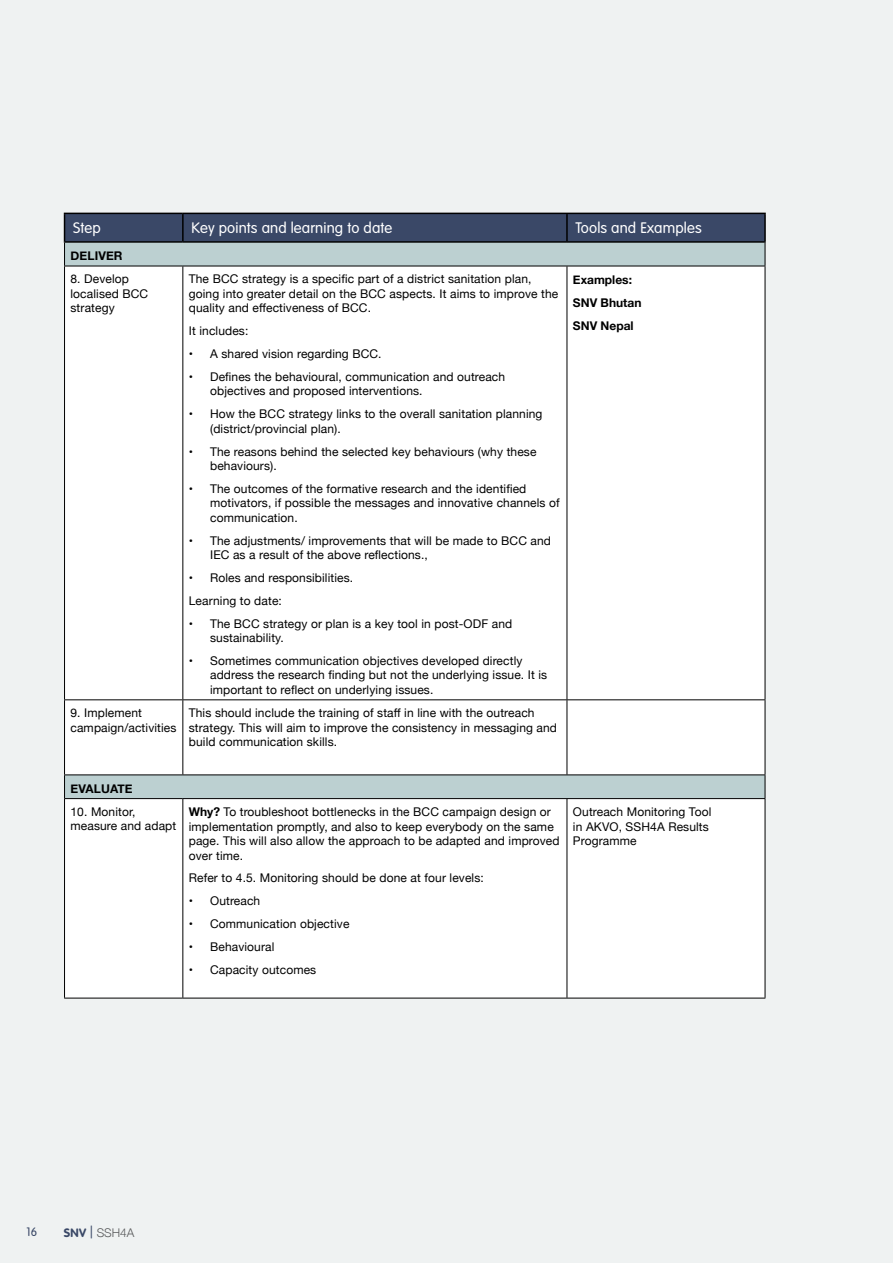
<style>
.page{position:relative;width:893px;height:1263px;background:#eff2f2}
.page>*{position:absolute;margin:0;border:0;box-sizing:border-box;transform-origin:0 0}
.t1{font:300 15px "VAG Rounded Std";letter-spacing:.01em;color:#fff}
.t2{font:12px/14.4px "Helvetica Neue";letter-spacing:.01em;color:#000}
.t3{font:700 12px/23px "Helvetica Neue";color:#000}
.t4{font:300 12px "Helvetica Neue";letter-spacing:-.005em;color:#58595b}
.t5{font:300 12px "VAG Rounded Std";color:#3a4867}
.s1{font-weight:700}
.s2{font-family:"VAG Rounded Std";font-weight:700;color:#3a4867}
.s3{font-family:"VAG Rounded Std";color:#3a4867}
</style>
<div class="page">
<div style="left:65px;top:267px;width:700px;height:731px;background:#fff"></div>
<svg style="left:64px;top:213px;width:702px;height:53px;background:#6d7c8c"></svg>
<hr style="left:64px;top:266px;width:119px;height:1px;background:#000">
<hr style="left:64px;top:266px;width:1px;height:433px;background:#000">
<hr style="left:183px;top:266px;width:384px;height:1px;background:#000">
<hr style="left:182px;top:266px;width:1px;height:433px;background:#000">
<hr style="left:567px;top:266px;width:198px;height:1px;background:#000">
<hr style="left:567px;top:266px;width:1px;height:433px;background:#000">
<hr style="left:765px;top:266px;width:1px;height:433px;background:#000">
<hr style="left:64px;top:699px;width:119px;height:1px;background:#000">
<hr style="left:64px;top:700px;width:1px;height:74px;background:#000">
<hr style="left:183px;top:699px;width:384px;height:1px;background:#000">
<hr style="left:182px;top:700px;width:1px;height:74px;background:#000">
<hr style="left:567px;top:699px;width:198px;height:1px;background:#000">
<hr style="left:567px;top:700px;width:1px;height:74px;background:#000">
<hr style="left:765px;top:700px;width:1px;height:74px;background:#000">
<hr style="left:64px;top:774px;width:119px;height:1px;background:#000">
<svg style="left:64px;top:775px;width:1px;height:23px"></svg>
<hr style="left:183px;top:774px;width:384px;height:1px;background:#000">
<hr style="left:567px;top:774px;width:198px;height:1px;background:#000">
<svg style="left:765px;top:775px;width:1px;height:23px"></svg>
<hr style="left:64px;top:798px;width:119px;height:1px;background:#000">
<hr style="left:64px;top:799px;width:1px;height:199px;background:#000">
<hr style="left:183px;top:798px;width:384px;height:1px;background:#000">
<hr style="left:182px;top:799px;width:1px;height:199px;background:#000">
<hr style="left:567px;top:798px;width:198px;height:1px;background:#000">
<hr style="left:567px;top:799px;width:1px;height:199px;background:#000">
<hr style="left:765px;top:799px;width:1px;height:199px;background:#000">
<hr style="left:64px;top:998px;width:119px;height:1px;background:#000">
<hr style="left:183px;top:998px;width:384px;height:1px;background:#000">
<hr style="left:567px;top:998px;width:198px;height:1px;background:#000">
<p class="t1" style="left:73px;top:220px;width:29px">Step</p>
<p class="t1" style="left:191px;top:220px;width:202px">Key points and learning to date</p>
<p class="t1" style="left:575px;top:220px;width:128px">Tools and Examples</p>
<p class="t3" style="left:71px;top:245px;width:54px">DELIVER</p>
<p class="t2" style="left:71px;top:273px;width:79px">8. Develop localised BCC strategy</p>
<p class="t2" style="left:189px;top:273px;width:371px">The BCC strategy is a specific part of a district sanitation plan, going into greater detail on the BCC aspects. It aims to improve the quality and effectiveness of BCC.</p>
<p class="t2" style="left:189px;top:324px;width:61px">It includes:</p>
<p class="t2" style="left:189px;top:347px;width:194px">• A shared vision regarding BCC.</p>
<p class="t2" style="left:210px;top:370px;width:297px;text-indent:-21px">• Defines the behavioural, communication and outreach objectives and proposed interventions.</p>
<p class="t2" style="left:210px;top:407px;width:334px;text-indent:-21px">• How the BCC strategy links to the overall sanitation planning (district/provincial plan).</p>
<p class="t2" style="left:210px;top:445px;width:328px;text-indent:-21px">• The reasons behind the selected key behaviours (why these behaviours).</p>
<p class="t2" style="left:210px;top:482px;width:351px;text-indent:-21px">• The outcomes of the formative research and the identified motivators, if possible the messages and innovative channels of communication.</p>
<p class="t2" style="left:210px;top:534px;width:342px;text-indent:-21px">• The adjustments/ improvements that will be made to BCC and<br>IEC as a result of the above reflections.,</p>
<p class="t2" style="left:189px;top:567px;width:166px;line-height:23px">• Roles and responsibilities.<br>Learning to date:</p>
<p class="t2" style="left:210px;top:617px;width:304px;text-indent:-21px">• The BCC strategy or plan is a key tool in post-ODF and sustainability.</p>
<p class="t2" style="left:210px;top:654px;width:339px;text-indent:-21px">• Sometimes communication objectives developed directly address the research finding but not the underlying issue. It is important to reflect on underlying issues.</p>
<p class="t3" style="left:573px;top:268px;width:70px">Examples:<br>SNV Bhutan<br>SNV Nepal</p>
<p class="t2" style="left:71px;top:706px;width:107px">9. Implement campaign/activities</p>
<p class="t2" style="left:189px;top:706px;width:370px">This should include the training of staff in line with the outreach strategy. This will aim to improve the consistency in messaging and build communication skills.</p>
<p class="t3" style="left:71px;top:777px;width:64px">EVALUATE</p>
<p class="t2" style="left:71px;top:805px;width:107px">10. Monitor, measure and adapt</p>
<p class="t2" style="left:189px;top:805px;width:372px"><span class="s1">Why?</span> To troubleshoot bottlenecks in the BCC campaign design or implementation promptly, and also to keep everybody on the same page. This will also allow the approach to be adapted and improved over time.</p>
<p class="t2" style="left:189px;top:872px;width:296px">Refer to 4.5. Monitoring should be done at four levels:</p>
<p class="t2" style="left:189px;top:894px;width:73px">• Outreach</p>
<p class="t2" style="left:189px;top:917px;width:162px">• Communication objective</p>
<p class="t2" style="left:189px;top:940px;width:87px">• Behavioural</p>
<p class="t2" style="left:189px;top:963px;width:129px">• Capacity outcomes</p>
<p class="t2" style="left:573px;top:805px;width:140px">Outreach Monitoring Tool in AKVO, SSH4A Results<br>Programme</p>
<p class="t5" style="left:26px;top:1225px;width:13px">16</p>
<p class="t4" style="left:64px;top:1223px;width:72px"><span class="s2">SNV</span> <span class="s3">|</span> SSH4A</p>
</div>
